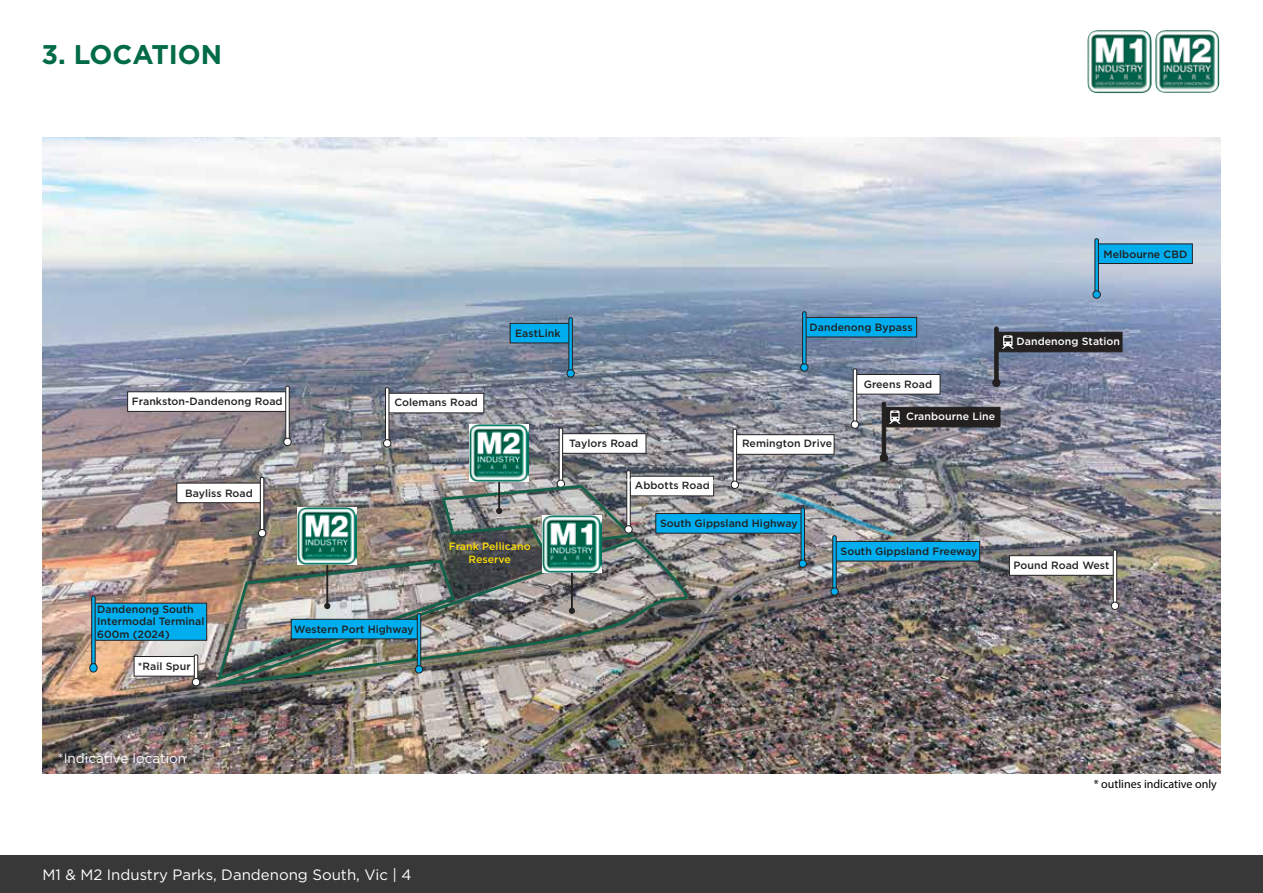
<style>
.page{position:relative;width:1263px;height:893px;background:#fff}
.page>*{position:absolute;margin:0;border:0;box-sizing:border-box;transform-origin:0 0}
.t1{font:700 27px "Gotham";color:#006b45}
.t2{font:15px "Gotham";color:#fff}
.t3{font:13.5px "Gotham";color:#fff}
.t4{font:12px "Myriad Pro";color:#000}
.t5{font:500 10.5px/12.6px "Gotham";letter-spacing:.005em;color:#232020}
.t6{font:500 10.5px "Gotham";letter-spacing:.005em;color:#fff}
.t7{font:500 10.5px/12.6px "Gotham";letter-spacing:.005em;color:#fddc00;text-align:center}
</style>
<div class="page">
<img style="left:43px;top:137px;width:1177px;height:637px">
<div style="left:1098px;top:244px;width:95px;height:20px;background:#00adee;border:1px solid #232020"></div>
<hr style="left:1095px;top:239px;width:3px;height:59px;background:#00adee">
<div style="left:1094px;top:238px;width:5px;height:60px;border:1px solid #232020"></div>
<svg style="left:1092px;top:289px;width:9px;height:10px"></svg>
<div style="left:510px;top:323px;width:59px;height:20px;background:#00adee;border:1px solid #232020"></div>
<hr style="left:569px;top:318px;width:3px;height:58px;background:#00adee">
<div style="left:568px;top:317px;width:5px;height:60px;border:1px solid #232020"></div>
<svg style="left:566px;top:368px;width:9px;height:10px"></svg>
<div style="left:389px;top:393px;width:95px;height:20px;background:#fff;border:1px solid #232020"></div>
<div style="left:385px;top:387px;width:4px;height:60px;border:1px solid #232020"></div>
<svg style="left:383px;top:438px;width:9px;height:10px"></svg>
<div style="left:562px;top:433px;width:84px;height:21px;background:#fff;border:1px solid #232020"></div>
<div style="left:559px;top:428px;width:4px;height:59px;border:1px solid #232020"></div>
<div style="left:176px;top:483px;width:85px;height:20px;background:#fff;border:1px solid #232020"></div>
<div style="left:260px;top:477px;width:4px;height:60px;border:1px solid #232020"></div>
<svg style="left:258px;top:528px;width:8px;height:10px"></svg>
<div style="left:127px;top:391px;width:159px;height:21px;background:#fff;border:1px solid #232020"></div>
<hr style="left:286px;top:386px;width:3px;height:59px;background:#fff">
<div style="left:285px;top:386px;width:5px;height:59px;border:1px solid #232020"></div>
<svg style="left:283px;top:437px;width:9px;height:9px"></svg>
<div style="left:134px;top:656px;width:61px;height:20px;background:#fff;border:1px solid #232020"></div>
<svg style="left:192px;top:654px;width:8px;height:32px"></svg>
<div style="left:1009px;top:555px;width:104px;height:21px;background:#fff;border:1px solid #232020"></div>
<div style="left:1113px;top:550px;width:4px;height:59px;border:1px solid #232020"></div>
<svg style="left:1110px;top:601px;width:9px;height:9px"></svg>
<img style="left:216px;top:539px;width:476px;height:149px">
<hr style="left:571px;top:548px;width:2px;height:64px;background:#232020">
<svg style="left:569px;top:608px;width:6px;height:6px"></svg>
<img style="left:542px;top:549px;width:60px;height:24px">
<img style="left:469px;top:425px;width:60px;height:53px">
<img style="left:298px;top:507px;width:59px;height:51px">
<img style="left:215px;top:558px;width:242px;height:125px">
<div style="left:630px;top:476px;width:84px;height:20px;border:1px solid #232020"></div>
<hr style="left:627px;top:471px;width:3px;height:58px;background:#fff">
<div style="left:626px;top:470px;width:5px;height:60px;border:1px solid #232020"></div>
<div style="left:856px;top:374px;width:84px;height:20px;background:#fff;border:1px solid #232020"></div>
<div style="left:853px;top:368px;width:4px;height:60px;border:1px solid #232020"></div>
<svg style="left:851px;top:420px;width:8px;height:9px"></svg>
<svg style="left:1189px;top:642px;width:31px;height:15px"></svg>
<div style="left:801px;top:507px;width:4px;height:60px;border:1px solid #232020"></div>
<svg style="left:798px;top:559px;width:9px;height:9px"></svg>
<div style="left:834px;top:541px;width:146px;height:20px;background:#00adee;border:1px solid #232020"></div>
<div style="left:832px;top:535px;width:4px;height:60px;border:1px solid #232020"></div>
<svg style="left:830px;top:586px;width:9px;height:10px"></svg>
<div style="left:736px;top:434px;width:98px;height:21px;background:#fff;border:1px solid #232020"></div>
<div style="left:733px;top:429px;width:4px;height:59px;border:1px solid #232020"></div>
<img style="left:440px;top:478px;width:457px;height:71px">
<div style="left:806px;top:317px;width:111px;height:20px;background:#00adee;border:1px solid #232020"></div>
<div style="left:802px;top:311px;width:4px;height:60px;border:1px solid #232020"></div>
<svg style="left:800px;top:362px;width:8px;height:10px"></svg>
<div style="left:95px;top:603px;width:112px;height:38px;background:#00adee;border:1px solid #232020"></div>
<hr style="left:92px;top:596px;width:3px;height:74px;background:#00adee;border-radius:2px">
<div style="left:91px;top:596px;width:5px;height:75px;border:1px solid #232020;border-radius:2px"></div>
<svg style="left:89px;top:662px;width:9px;height:11px"></svg>
<div style="left:885px;top:407px;width:115px;height:20px;background:#232020"></div>
<div style="left:882px;top:402px;width:4px;height:59px;border:1px solid #232020"></div>
<svg style="left:880px;top:453px;width:8px;height:9px"></svg>
<svg style="left:889px;top:410px;width:12px;height:14px"></svg>
<div style="left:998px;top:332px;width:125px;height:20px;background:#232020"></div>
<div style="left:994px;top:327px;width:4px;height:59px;border:1px solid #232020"></div>
<svg style="left:992px;top:378px;width:9px;height:9px"></svg>
<svg style="left:1002px;top:335px;width:12px;height:14px"></svg>
<img style="left:1087px;top:30px;width:65px;height:63px">
<img style="left:1155px;top:30px;width:65px;height:63px">
<div style="left:0;top:855px;width:1263px;height:38px;background:#383839"></div>
<h1 class="t1" style="left:41px;top:37px;width:182px">3. LOCATION</h1>
<p class="t5" style="left:1103px;top:247px;width:85px">Melbourne CBD</p>
<p class="t5" style="left:515px;top:326px;width:47px">EastLink</p>
<p class="t5" style="left:809px;top:320px;width:105px">Dandenong Bypass</p>
<p class="t5" style="left:132px;top:395px;width:152px">Frankston-Dandenong Road</p>
<p class="t5" style="left:394px;top:396px;width:85px">Colemans Road</p>
<p class="t5" style="left:185px;top:486px;width:69px">Bayliss Road</p>
<p class="t5" style="left:97px;top:602px;width:109px">Dandenong South<br>Intermodal Terminal<br>600m (2024)</p>
<p class="t5" style="left:138px;top:660px;width:54px">*Rail Spur</p>
<p class="t5" style="left:294px;top:623px;width:121px">Western Port Highway</p>
<p class="t7" style="left:449px;top:540px;width:83px">Frank Pellicano<br>Reserve</p>
<p class="t5" style="left:569px;top:437px;width:70px">Taylors Road</p>
<p class="t5" style="left:742px;top:437px;width:92px">Remington Drive</p>
<p class="t5" style="left:864px;top:377px;width:70px">Greens Road</p>
<p class="t6" style="left:906px;top:410px;width:90px">Cranbourne Line</p>
<p class="t5" style="left:635px;top:479px;width:76px">Abbotts Road</p>
<p class="t5" style="left:660px;top:517px;width:139px">South Gippsland Highway</p>
<p class="t5" style="left:840px;top:545px;width:138px">South Gippsland Freeway</p>
<p class="t6" style="left:1016px;top:334px;width:105px">Dandenong Station</p>
<p class="t5" style="left:1013px;top:559px;width:97px">Pound Road West</p>
<p class="t3" style="left:58px;top:750px;width:130px">*Indicative location</p>
<h2 class="t2" style="left:43px;top:865px;width:370px">M1 &amp; M2 Industry Parks, Dandenong South, Vic | 4</h2>
<p class="t4" style="left:1094px;top:777px;width:125px">* outlines indicative only</p>
</div>
